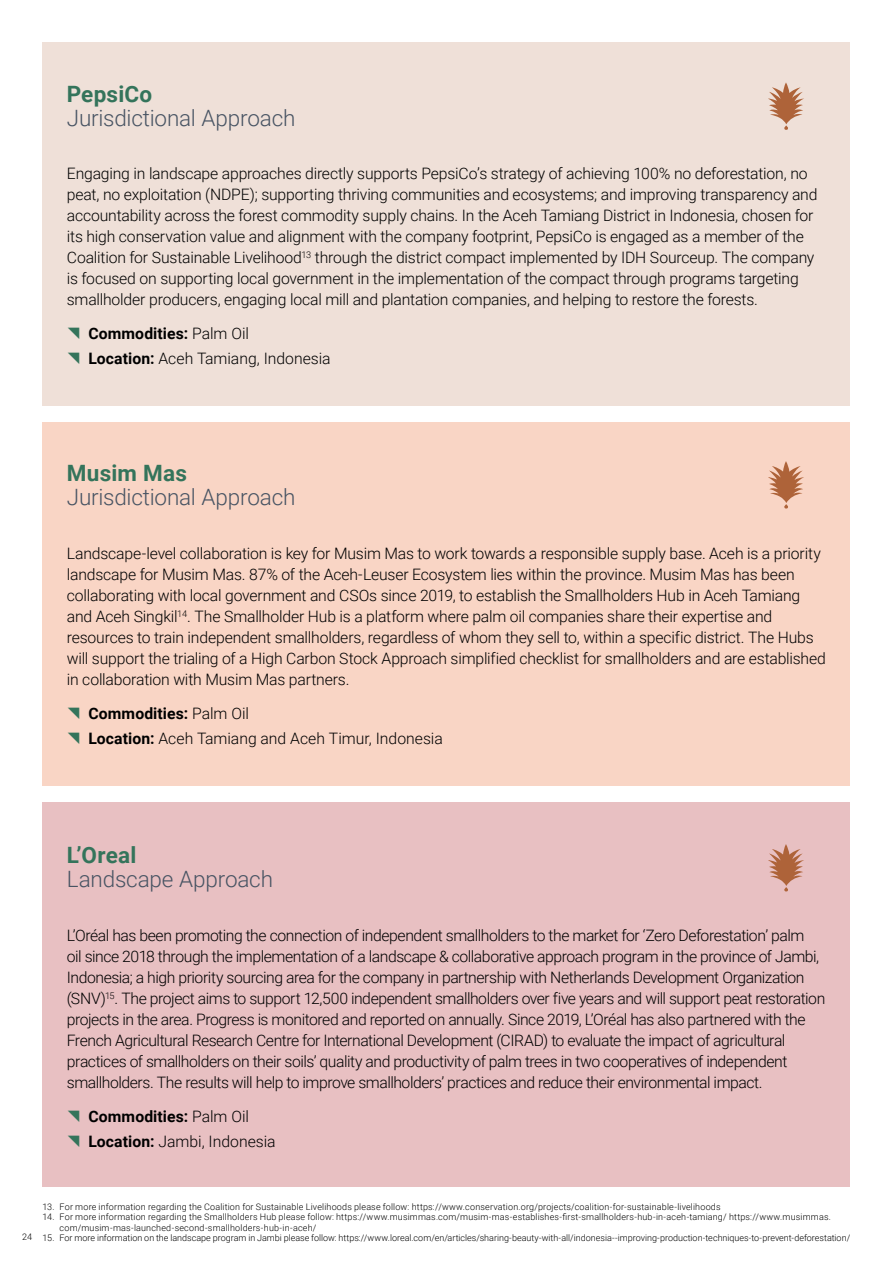
<style>
.page{position:relative;width:893px;height:1263px;background:#fff}
.page>*{position:absolute;margin:0;border:0;box-sizing:border-box;transform-origin:0 0}
.t1{font:300 22.5px "Roboto";letter-spacing:-.01em;color:#485463}
.t2{font:700 22.5px "Roboto";letter-spacing:.01em;color:#34745b}
.t3{font:300 15.75px/21px "Roboto";letter-spacing:-.015em;color:#000}
.t4{font:300 9px/10.5px "Roboto";letter-spacing:.015em;color:#000}
.s1{font-weight:700}
</style>
<div class="page">
<div style="left:43px;top:43px;width:807px;height:363px;background:#efe0d8"></div>
<div style="left:43px;top:423px;width:807px;height:363px;background:#f9d5c5"></div>
<svg style="left:768px;top:82px;width:36px;height:48px"></svg>
<svg style="left:768px;top:461px;width:36px;height:48px"></svg>
<div style="left:43px;top:802px;width:807px;height:384px;background:#e8c0c2"></div>
<svg style="left:768px;top:844px;width:36px;height:48px"></svg>
<h1 class="t2" style="left:67px;top:78px;width:87px">PepsiCo</h1>
<h1 class="t1" style="left:67px;top:102px;width:230px">Jurisdictional Approach</h1>
<p class="t3" style="left:67px;top:163px;width:752px">Engaging in landscape approaches directly supports PepsiCo’s strategy of achieving 100% no deforestation, no peat, no exploitation (NDPE); supporting thriving communities and ecosystems; and improving transparency and accountability across the forest commodity supply chains. In the Aceh Tamiang District in Indonesia, chosen for its high conservation value and alignment with the company footprint, PepsiCo is engaged as a member of the Coalition for Sustainable Livelihood<sup>13</sup> through the district compact implemented by IDH Sourceup. The company is focused on supporting local government in the implementation of the compact through programs targeting smallholder producers, engaging local mill and plantation companies, and helping to restore the forests.</p>
<p class="t3" style="left:88px;top:320px;width:244px;line-height:25.2px"><span class="s1">Commodities:</span> Palm Oil<br><span class="s1">Location:</span> Aceh Tamiang, Indonesia</p>
<h1 class="t2" style="left:67px;top:457px;width:122px">Musim Mas</h1>
<h1 class="t1" style="left:67px;top:481px;width:230px">Jurisdictional Approach</h1>
<p class="t3" style="left:67px;top:542px;width:760px">Landscape-level collaboration is key for Musim Mas to work towards a responsible supply base. Aceh is a priority landscape for Musim Mas. 87% of the Aceh-Leuser Ecosystem lies within the province. Musim Mas has been collaborating with local government and CSOs since 2019, to establish the Smallholders Hub in Aceh Tamiang and Aceh Singkil<sup>14</sup>. The Smallholder Hub is a platform where palm oil companies share their expertise and resources to train independent smallholders, regardless of whom they sell to, within a specific district. The Hubs will support the trialing of a High Carbon Stock Approach simplified checklist for smallholders and are established in collaboration with Musim Mas partners.</p>
<p class="t3" style="left:88px;top:700px;width:356px;line-height:25.2px"><span class="s1">Commodities:</span> Palm Oil<br><span class="s1">Location:</span> Aceh Tamiang and Aceh Timur, Indonesia</p>
<h1 class="t2" style="left:67px;top:839px;width:71px">L’Oreal</h1>
<h1 class="t1" style="left:67px;top:863px;width:208px">Landscape Approach</h1>
<p class="t3" style="left:67px;top:924px;width:760px">L’Oréal has been promoting the connection of independent smallholders to the market for ‘Zero Deforestation’ palm<br>oil since 2018 through the implementation of a landscape &amp; collaborative approach program in the province of Jambi, Indonesia; a high priority sourcing area for the company in partnership with Netherlands Development Organization (SNV)<sup>15</sup>. The project aims to support 12,500 independent smallholders over five years and will support peat restoration projects in the area. Progress is monitored and reported on annually. Since 2019, L’Oréal has also partnered with the French Agricultural Research Centre for International Development (CIRAD) to evaluate the impact of agricultural practices of smallholders on their soils’ quality and productivity of palm trees in two cooperatives of independent smallholders. The results will help to improve smallholders’ practices and reduce their environmental impact.</p>
<p class="t3" style="left:88px;top:1103px;width:189px;line-height:25.2px"><span class="s1">Commodities:</span> Palm Oil<br><span class="s1">Location:</span> Jambi, Indonesia</p>
<p class="t4" style="left:22px;top:1231px;width:12px">24</p>
<p class="t4" style="left:43px;top:1201px;width:680px">13. For more information regarding the Coalition for Sustainable Livelihoods please follow: https://www.conservation.org/projects/coalition-for-sustainable-livelihoods</p>
<p class="t4" style="left:60px;top:1211px;width:773px;text-indent:-17px">14. For more information regarding the Smallholders Hub please follow: https://www.musimmas.com/musim-mas-establishes-first-smallholders-hub-in-aceh-tamiang/ https://www.musimmas. com/musim-mas-launched-second-smallholders-hub-in-aceh/</p>
<p class="t4" style="left:43px;top:1232px;width:809px">15. For more information on the landscape program in Jambi please follow: https://www.loreal.com/en/articles/sharing-beauty-with-all/indonesia--improving-production-techniques-to-prevent-deforestation/</p>
</div>
